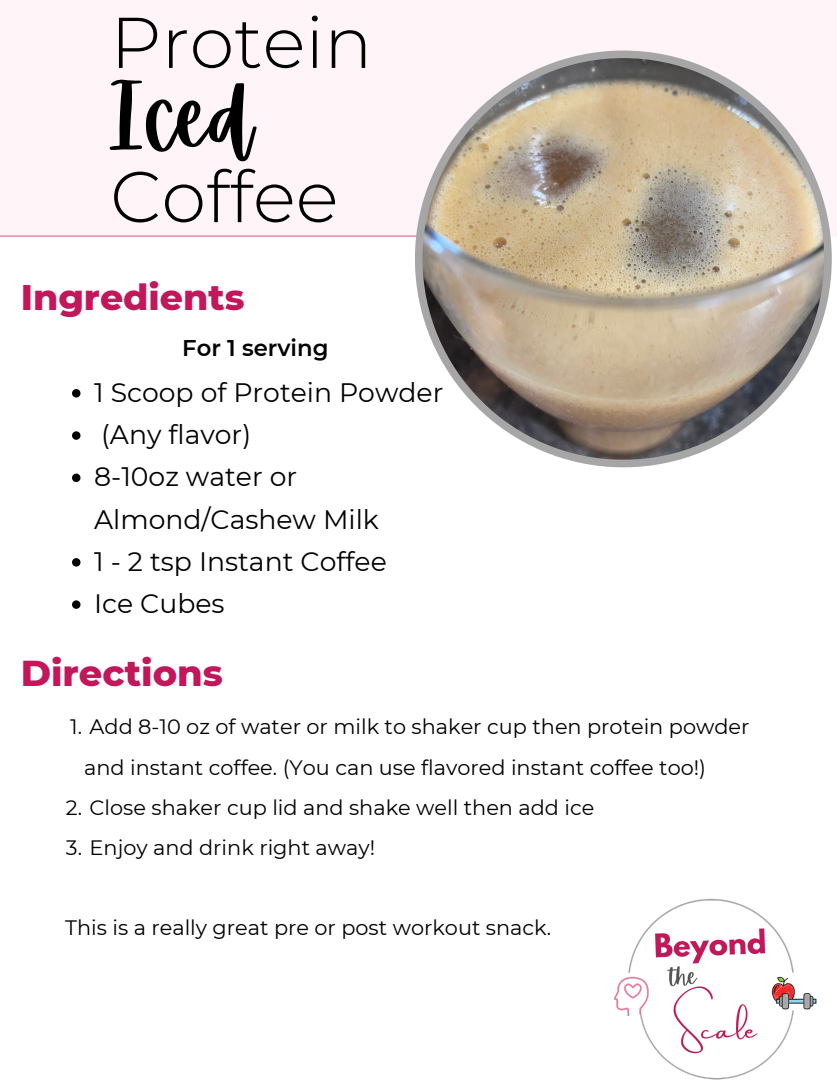
<style>
.page{position:relative;width:837px;height:1083px;background:#fff}
.page>*{position:absolute;margin:0;border:0;box-sizing:border-box;transform-origin:0 0}
.t1{font:84.79px "Apricots";color:#000}
.t2{font:300 71.66px "Montserrat";color:#000}
.t3{font:800 36.75px "Montserrat";color:#c2185b}
.t4{font:800 36.31px "Montserrat";color:#c2185b}
.t5{font:26.69px/42.3px "Montserrat";color:#000}
.t6{font:600 22.66px "Montserrat";color:#000}
.t7{font:20.82px/40.2px "Montserrat";color:#000}
</style>
<div class="page">
<div style="left:0;top:0;width:837px;height:237px;background:#fff5f8"></div>
<hr style="left:0;top:235px;width:427px;height:2px;background:#e67c9f">
<svg style="left:72px;top:389px;width:8px;height:8px"></svg>
<svg style="left:72px;top:431px;width:8px;height:9px"></svg>
<svg style="left:72px;top:474px;width:8px;height:8px"></svg>
<svg style="left:72px;top:558px;width:8px;height:8px"></svg>
<svg style="left:72px;top:600px;width:8px;height:9px"></svg>
<svg style="left:415px;top:51px;width:417px;height:416px"></svg>
<img style="left:614px;top:898px;width:203px;height:182px">
<h2 class="t2" style="left:110px;top:-1px;width:264px">Protein</h2>
<h1 class="t1" style="left:110px;top:69px;width:146px">Iced</h1>
<h2 class="t2" style="left:110px;top:153px;width:230px">Coffee</h2>
<h3 class="t4" style="left:21px;top:275px;width:225px">Ingredients</h3>
<p class="t6" style="left:182px;top:334px;width:148px">For 1 serving</p>
<p class="t5" style="left:94px;top:371px;width:351px">1 Scoop of Protein Powder (Any flavor)<br>8-10oz water or<br>Almond/Cashew Milk<br>1 - 2 tsp Instant Coffee<br>Ice Cubes</p>
<h3 class="t3" style="left:21px;top:650px;width:204px">Directions</h3>
<p class="t7" style="left:84px;top:707px;width:667px;text-indent:-14px">1. Add 8-10 oz of water or milk to shaker cup then protein powder and instant coffee. (You can use flavored instant coffee too!)</p>
<p class="t7" style="left:66px;top:787px;width:530px">2. Close shaker cup lid and shake well then add ice</p>
<p class="t7" style="left:66px;top:827px;width:311px">3. Enjoy and drink right away!</p>
<p class="t7" style="left:65px;top:907px;width:487px">This is a really great pre or post workout snack.</p>
</div>
